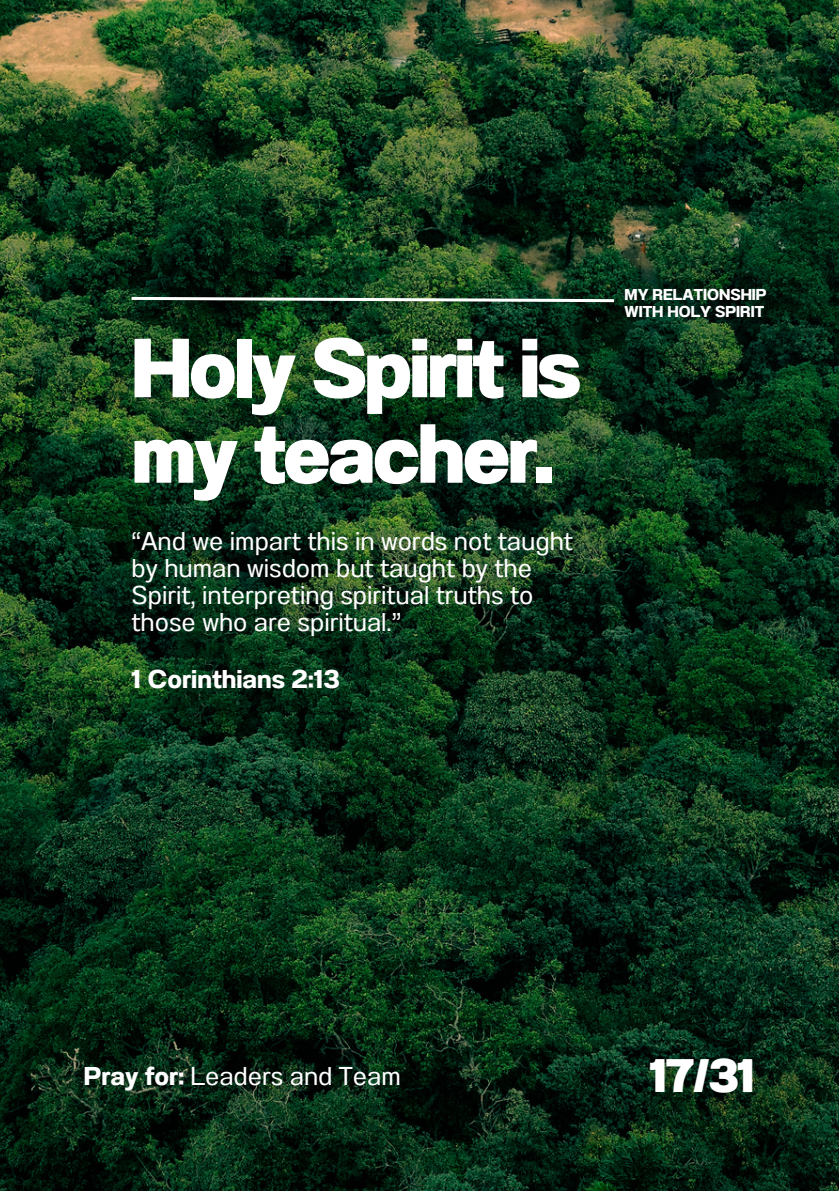
<style>
.page{position:relative;width:839px;height:1191px;background:#fff}
.page>*{position:absolute;margin:0;border:0;box-sizing:border-box;transform-origin:0 0}
.t1{font:800 83.6px/85.6px "Anantason";letter-spacing:-.035em;color:#fff}
.t2{font:800 47px "Anantason";color:#fff}
.t3{font:25.8px/27px "Anantason";color:#fff}
.t4{font:700 25.8px "Anantason";color:#fff}
.t5{font:700 15.8px/17px "Anantason";color:#fff}
.s1{font-weight:700}
</style>
<div class="page">
<img style="left:0;top:0;width:838px;height:1191px">
<img style="left:128px;top:295px;width:489px;height:9px">
<p class="t1" style="left:131px;top:326px;width:451px">Holy Spirit is my teacher.</p>
<p class="t3" style="left:131px;top:527px;width:443px">“And we impart this in words not taught by human wisdom but taught by the Spirit, interpreting spiritual truths to those who are spiritual.”</p>
<p class="t4" style="left:131px;top:664px;width:210px">1 Corinthians 2:13</p>
<p class="t5" style="left:624px;top:286px;width:144px">MY RELATIONSHIP<br>WITH HOLY SPIRIT</p>
<p class="t3" style="left:84px;top:1062px;width:318px"><span class="s1">Pray for:</span> Leaders and Team</p>
<p class="t2" style="left:649px;top:1049px;width:108px">17/31</p>
</div>
